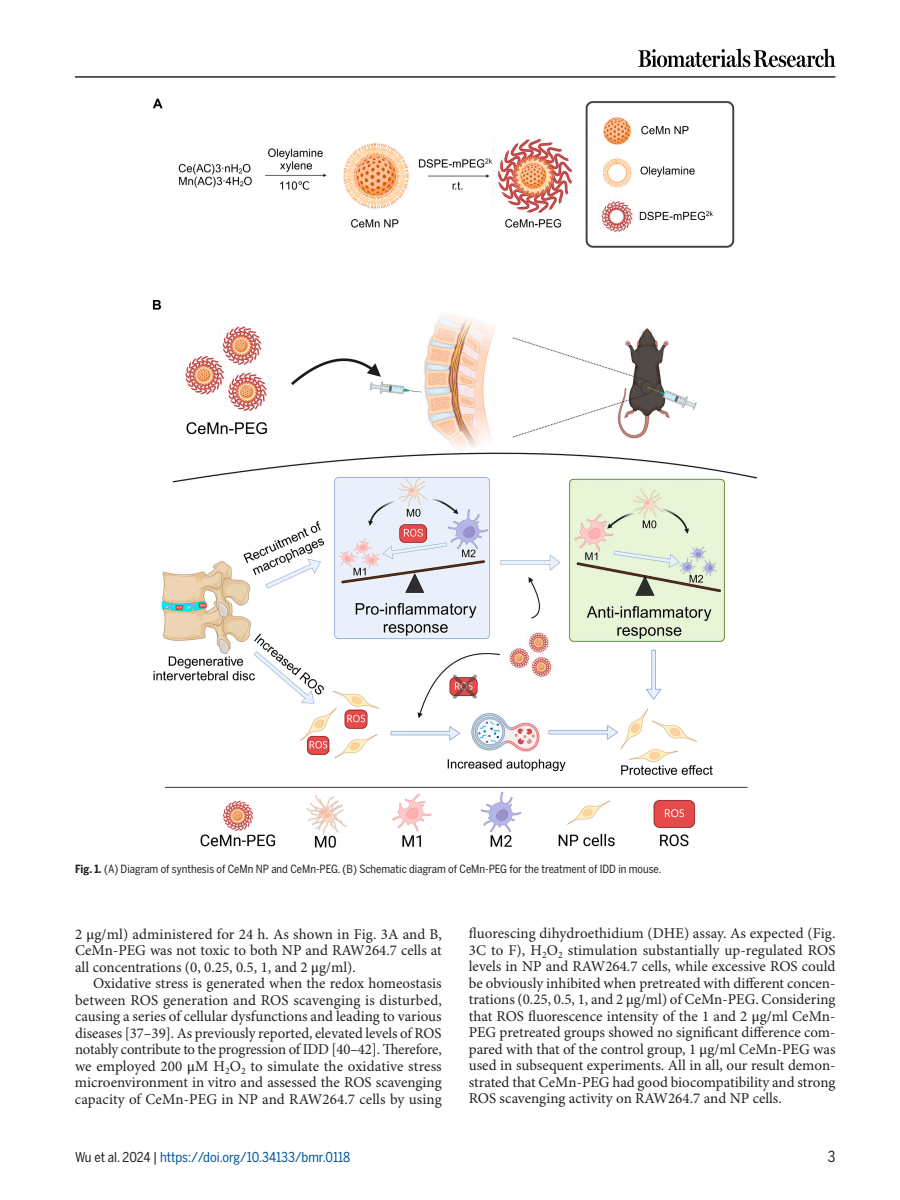
<style>
.page{position:relative;width:900px;height:1200px;background:#fff}
.page>*{position:absolute;margin:0;border:0;box-sizing:border-box;transform-origin:0 0}
.t1{font:15px/16.5px "Minion Pro";color:#231f20;text-align:justify}
.t2{font:15px "Benton Sans Cond";color:#231f20}
.t3{font:13.5px "Benton Sans Cond";color:#00549b}
.t4{font:11.25px "Benton Sans Cond";color:#231f20}
.s1{font-weight:700}
.s2{font-family:"STIX"}
.s3{color:#231f20}
</style>
<div class="page">
<hr style="left:75px;top:76px;width:761px;height:2px;background:#231f20">
<svg style="left:638px;top:49px;width:197px;height:18px"></svg>
<img style="left:152px;top:98px;width:606px;height:750px">
<p class="t4" style="left:75px;top:863px;width:588px"><span class="s1">Fig. 1.</span> (A) Diagram of synthesis of CeMn NP and CeMn-PEG. (B) Schematic diagram of CeMn-PEG for the treatment of IDD in mouse.</p>
<p class="t1" style="left:75px;top:926px;width:368px">2 <span class="s2">μ</span>g/ml) administered for 24 h. As shown in Fig. 3 A and B, CeMn-PEG was not toxic to both NP and RAW264.7 cells at all concentrations (0, 0.25, 0.5, 1, and 2 <span class="s2">μ</span>g/ml).</p>
<p class="t1" style="left:75px;top:976px;width:368px;text-indent:18px">Oxidative stress is generated when the redox homeostasis between ROS generation and ROS scavenging is disturbed, causing a series of cellular dysfunctions and leading to various diseases [ 37 – 39 ]. As previously reported, elevated levels of ROS notably contribute to the progression of IDD [ 40 – 42 ]. Therefore, we employed 200 <span class="s2">μ</span>M H<sub>2</sub>O<sub>2</sub> to simulate the oxidative stress microenvironment in vitro and assessed the ROS scavenging capacity of CeMn-PEG in NP and RAW264.7 cells by using</p>
<p class="t1" style="left:469px;top:926px;width:368px">fluorescing dihydroethidium (DHE) assay. As expected (Fig.<br>3 C to F), H<sub>2</sub>O<sub>2</sub> stimulation substantially up-regulated ROS levels in NP and RAW264.7 cells, while excessive ROS could be obviously inhibited when pretreated with different concen&shy;trations (0.25, 0.5, 1, and 2 <span class="s2">μ</span>g/ml) of CeMn-PEG. Considering that ROS fluorescence intensity of the 1 and 2 <span class="s2">μ</span>g/ml CeMn-PEG pretreated groups showed no significant difference com&shy;pared with that of the control group, 1 <span class="s2">μ</span>g/ml CeMn-PEG was used in subsequent experiments. All in all, our result demon&shy;strated that CeMn-PEG had good biocompatibility and strong ROS scavenging activity on RAW264.7 and NP cells.</p>
<p class="t3" style="left:75px;top:1149px;width:277px"><span class="s3">Wu et al. 2024 |</span> https://doi.org/10.34133/bmr.0118</p>
<p class="t2" style="left:828px;top:1147px;width:9px">3</p>
</div>
